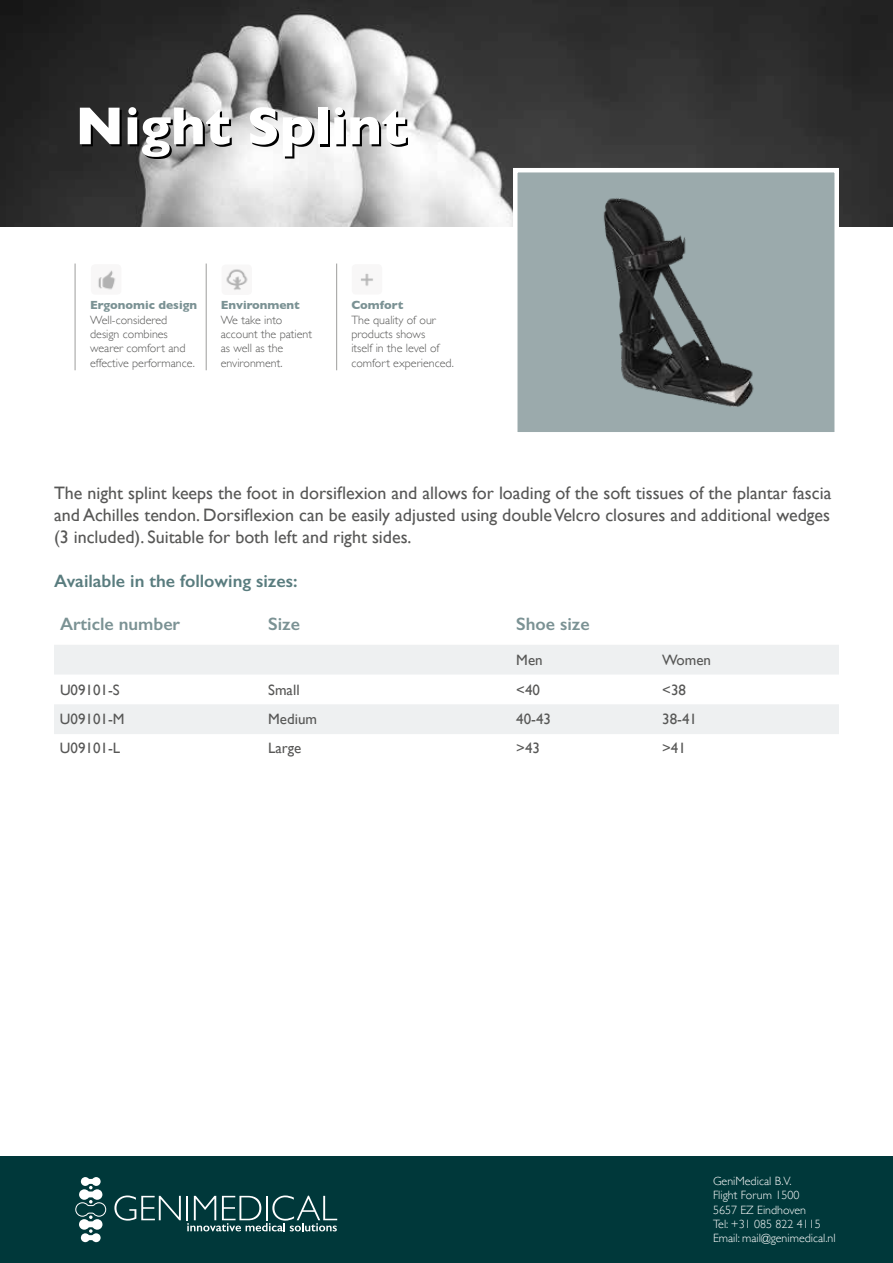
<style>
.page{position:relative;width:893px;height:1263px;background:#fff}
.page>*{position:absolute;margin:0;border:0;box-sizing:border-box;transform-origin:0 0}
.t1{font:700 54px "Gill Sans";color:#000}
.t2{font:18px/21.6px "Gill Sans";color:#575756;text-align:justify}
.t3{font:600 18px "Gill Sans";color:#597c7e}
.t4{font:600 18px "Gill Sans";color:#7b9294}
.t5{font:15px "Gill Sans";color:#575756}
.t6{font:300 12px/14.4px "Gill Sans";color:#575756}
.t7{font:300 12px/14.4px "Gill Sans";color:#fff}
.t8{font:700 12px "Gill Sans";color:#7b9294}
</style>
<div class="page">
<div style="left:0;top:1156px;width:893px;height:107px;background:#00383a"></div>
<svg style="left:75px;top:1177px;width:31px;height:65px"></svg>
<svg style="left:114px;top:1195px;width:67px;height:25px"></svg>
<hr style="left:186px;top:1196px;width:2px;height:24px;background:#fff">
<svg style="left:187px;top:1195px;width:150px;height:36px"></svg>
<img style="left:98px;top:270px;width:18px;height:20px">
<img style="left:226px;top:269px;width:22px;height:22px">
<img style="left:360px;top:273px;width:14px;height:14px">
<hr style="left:75px;top:264px;width:1px;height:106px;background:#9d9d9c">
<hr style="left:206px;top:264px;width:1px;height:106px;background:#9d9d9c">
<hr style="left:336px;top:264px;width:1px;height:106px;background:#9d9d9c">
<img style="left:0;top:0;width:893px;height:226px">
<div style="left:515px;top:170px;width:322px;height:264px;background:#9baaac"></div>
<img style="left:603px;top:198px;width:151px;height:209px">
<div style="left:513px;top:168px;width:326px;height:268px;border:4px solid #fff"></div>
<svg style="left:54px;top:645px;width:785px;height:89px;fill:#eef0f1"></svg>
<h1 class="t1" style="left:77px;top:85px;width:333px">Night Splint</h1>
<p class="t8" style="left:90px;top:295px;width:108px">Ergonomic design</p>
<p class="t6" style="left:90px;top:312px;width:106px">Well-considered design combines wearer comfort and effective performance.</p>
<p class="t8" style="left:221px;top:295px;width:81px">Environment</p>
<p class="t6" style="left:221px;top:312px;width:93px">We take into account the patient as well as the environment.</p>
<p class="t8" style="left:351px;top:295px;width:53px">Comfort</p>
<p class="t6" style="left:351px;top:312px;width:104px">The quality of our products shows<br>itself in the level of comfort experienced.</p>
<p class="t2" style="left:54px;top:482px;width:779px">The night splint keeps the foot in dorsiflexion and allows for loading of the soft tissues of the plantar fascia and Achilles tendon. Dorsiflexion can be easily adjusted using double Velcro closures and additional wedges (3 included). Suitable for both left and right sides.</p>
<p class="t3" style="left:54px;top:570px;width:245px">Available in the following sizes:</p>
<p class="t4" style="left:60px;top:613px;width:122px">Article number</p>
<p class="t4" style="left:268px;top:613px;width:33px">Size</p>
<p class="t4" style="left:516px;top:613px;width:75px">Shoe size</p>
<p class="t5" style="left:516px;top:651px;width:28px">Men</p>
<p class="t5" style="left:662px;top:651px;width:50px">Women</p>
<p class="t5" style="left:60px;top:681px;width:61px">U09101-S</p>
<p class="t5" style="left:268px;top:681px;width:33px">Small</p>
<p class="t5" style="left:516px;top:681px;width:25px">&lt;40</p>
<p class="t5" style="left:662px;top:681px;width:25px">&lt;38</p>
<p class="t5" style="left:60px;top:710px;width:66px">U09101-M</p>
<p class="t5" style="left:268px;top:710px;width:50px">Medium</p>
<p class="t5" style="left:516px;top:710px;width:36px">40-43</p>
<p class="t5" style="left:662px;top:710px;width:36px">38-41</p>
<p class="t5" style="left:60px;top:739px;width:62px">U09101-L</p>
<p class="t5" style="left:268px;top:739px;width:35px">Large</p>
<p class="t5" style="left:516px;top:739px;width:25px">&gt;43</p>
<p class="t5" style="left:662px;top:739px;width:25px">&gt;41</p>
<p class="t7" style="left:713px;top:1173px;width:124px">GeniMedical B.V.<br>Flight Forum 1500<br>5657 EZ Eindhoven<br>Tel: +31 085 822 4115<br>Email: mail@genimedical.nl</p>
</div>
